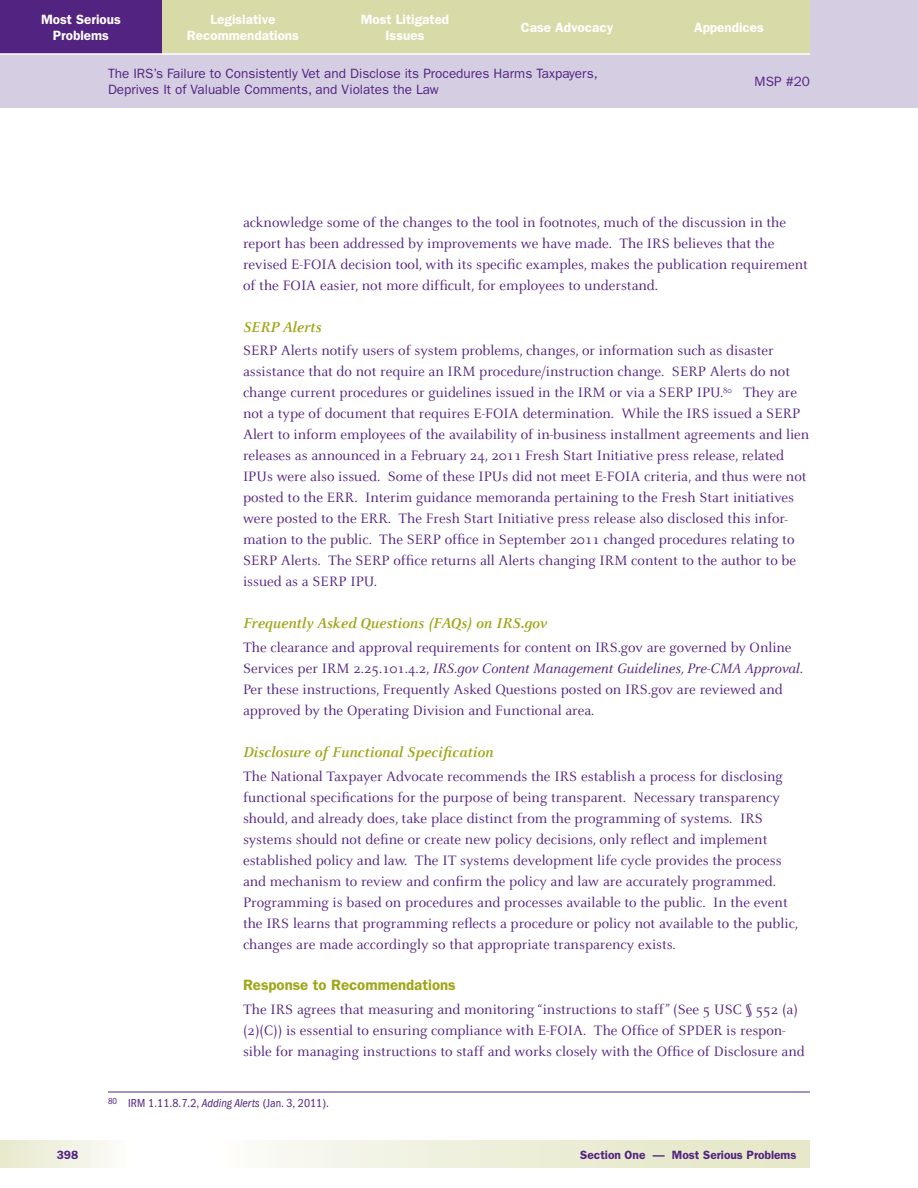
<style>
.page{position:relative;width:918px;height:1188px;background:#fff}
.page>*{position:absolute;margin:0;border:0;box-sizing:border-box;transform-origin:0 0}
.t1{font:italic 700 15.75px "Celeste";color:#9fa617}
.t2{font:15px/21px "Celeste";color:#522380}
.t3{font:13.5px/16.5px "Franklin Gothic";color:#522380}
.t4{font:600 13.5px/16.5px "Franklin Gothic";color:#fff;text-align:center}
.t5{font:condensed 12px "Franklin Gothic";color:#522380}
.t6{font:600 12px "Franklin Gothic";color:#522380}
.s1{font-style:italic}
.s2{font-family:"Franklin Gothic";font-weight:600;color:#9fa617}
</style>
<div class="page">
<div style="left:0;top:0;width:918px;height:108px;background:#d5cee3"></div>
<svg style="left:265px;top:1141px;width:545px;height:27px;background:#edeed9"></svg>
<div style="left:0;top:1141px;width:148px;height:27px;background:linear-gradient(to right,#e6e9cc,#fff)"></div>
<div style="left:0;top:0;width:162px;height:54px;background:#522380"></div>
<div style="left:162px;top:0;width:162px;height:54px;background:#d8dba7"></div>
<div style="left:324px;top:0;width:162px;height:54px;background:#d8dba7"></div>
<div style="left:648px;top:0;width:162px;height:54px;background:#d8dba7"></div>
<div style="left:486px;top:0;width:162px;height:54px;background:#d8dba7"></div>
<hr style="left:0;top:53px;width:810px;height:2px;background:#fff">
<hr style="left:108px;top:1092px;width:702px;height:1px;background:#522380">
<p class="t4" style="left:41px;top:11px;width:81px">Most serious<br>Problems</p>
<p class="t4" style="left:361px;top:11px;width:90px">Most litigated issues</p>
<p class="t4" style="left:521px;top:19px;width:94px">case advocacy</p>
<p class="t4" style="left:694px;top:19px;width:71px">appendices</p>
<p class="t4" style="left:187px;top:11px;width:114px">legislative recommendations</p>
<p class="t3" style="left:108px;top:65px;width:491px">The IRS’s Failure to Consistently Vet and Disclose its Procedures Harms Taxpayers,<br>Deprives It of Valuable Comments, and Violates the Law</p>
<p class="t3" style="left:755px;top:73px;width:57px">MSP #20</p>
<p class="t2" style="left:243px;top:212px;width:566px">acknowledge some of the changes to the tool in footnotes, much of the discussion in the report has been addressed by improvements we have made. the irS believes that the revised e-Foia decision tool, with its specific examples, makes the publication requirement of the Foia easier, not more difficult, for employees to understand.</p>
<p class="t1" style="left:243px;top:318px;width:80px">SERP Alerts</p>
<p class="t2" style="left:243px;top:341px;width:568px">Serp alerts notify users of system problems, changes, or information such as disaster assistance that do not require an irM procedure/instruction change. Serp alerts do not change current procedures or guidelines issued in the irM or via a Serp ipU.<sup>80</sup> they are not a type of document that requires e-Foia determination. While the irS issued a Serp alert to inform employees of the availability of in-business installment agreements and lien releases as announced in a February 24, 2011 Fresh Start initiative press release, related ipUs were also issued. Some of these ipUs did not meet e-Foia criteria, and thus were not posted to the err. interim guidance memoranda pertaining to the Fresh Start initiatives were posted to the err. the Fresh Start initiative press release also disclosed this infor&shy;mation to the public. the Serp office in September 2011 changed procedures relating to Serp alerts. the Serp office returns all alerts changing irM content to the author to be issued as a Serp ipU.</p>
<p class="t1" style="left:243px;top:615px;width:305px">Frequently Asked Questions (FAQs) on IRS.gov</p>
<p class="t2" style="left:243px;top:637px;width:561px">the clearance and approval requirements for content on irS.gov are governed by online Services per irM 2.25.101.4.2, <span class="s1">IRS.gov Content Management Guidelines, Pre-CMA Approval</span>. per these instructions, Frequently asked Questions posted on irS.gov are reviewed and approved by the operating division and Functional area.</p>
<p class="t1" style="left:243px;top:743px;width:252px">Disclosure of Functional Specification</p>
<p class="t2" style="left:243px;top:766px;width:557px">the National taxpayer advocate recommends the irS establish a process for disclosing functional specifications for the purpose of being transparent. Necessary transparency should, and already does, take place distinct from the programming of systems. irS systems should not define or create new policy decisions, only reflect and implement established policy and law. the it systems development life cycle provides the process and mechanism to review and confirm the policy and law are accurately programmed. programming is based on procedures and processes available to the public. in the event the irS learns that programming reflects a procedure or policy not available to the public, changes are made accordingly so that appropriate transparency exists.</p>
<p class="t2" style="left:243px;top:973px;width:557px;line-height:24.3px"><span class="s2">response to recommendations<br></span>the irS agrees that measuring and monitoring “instructions to staff” (See 5 USc § 552 (a)</p>
<p class="t2" style="left:243px;top:1020px;width:563px">(2)(c)) is essential to ensuring compliance with e-Foia. the office of Spder is respon&shy;sible for managing instructions to staff and works closely with the office of disclosure and</p>
<p class="t5" style="left:108px;top:1096px;width:223px"><sup>80</sup> IRM 1.11.8.7.2, <span class="s1">Adding Alerts</span> (Jan. 3, 2011).</p>
<p class="t6" style="left:57px;top:1148px;width:23px">398</p>
<p class="t6" style="left:580px;top:1148px;width:218px">Section One — Most Serious Problems</p>
</div>
